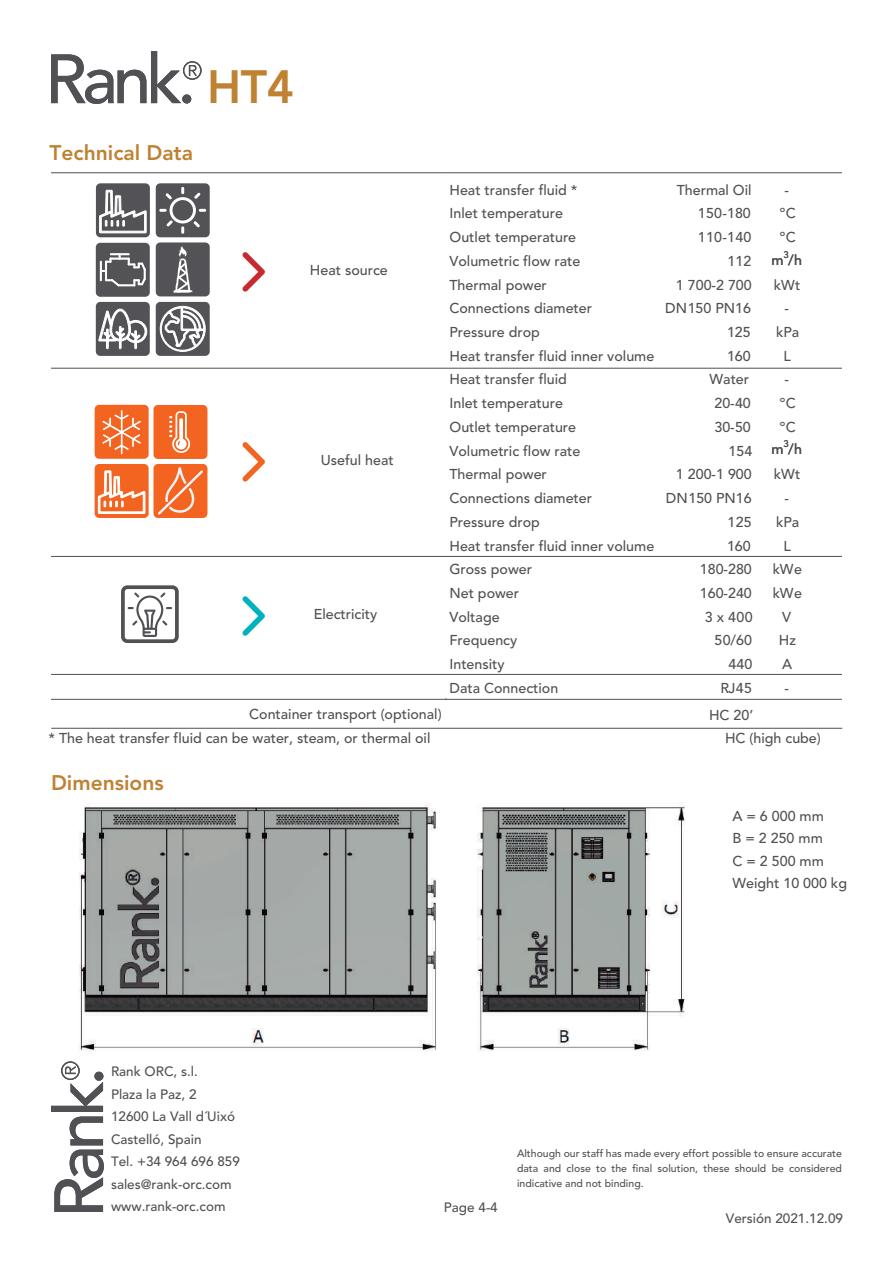
<style>
.page{position:relative;width:893px;height:1263px;background:#fff}
.page>*{position:absolute;margin:0;border:0;box-sizing:border-box;transform-origin:0 0}
.t1{font:800 46.35px "Avenir";color:#be8232}
.t2{font:800 21px "Avenir";color:#be8232}
.t3{font:500 14.25px "Avenir";color:#534f54}
.t4{font:500 14.25px/22.5px "Avenir";color:#515054}
.t5{font:500 13.5px/22.5px "Avenir";color:#515054}
.t6{font:500 10.5px/15px "Avenir";color:#515054;text-align:justify}
.t7{font:500 9.45px "Avenir";color:#534f54}
</style>
<div class="page">
<svg style="left:51px;top:51px;width:151px;height:53px"></svg>
<img style="left:79px;top:802px;width:606px;height:249px">
<svg style="left:51px;top:1061px;width:53px;height:151px"></svg>
<svg style="left:242px;top:252px;width:23px;height:40px"></svg>
<svg style="left:242px;top:442px;width:23px;height:40px"></svg>
<div style="left:96px;top:302px;width:54px;height:54px;background:#535256;border-radius:4px"></div>
<svg style="left:98px;top:309px;width:49px;height:40px"></svg>
<div style="left:156px;top:242px;width:54px;height:54px;background:#535256;border-radius:4px"></div>
<svg style="left:173px;top:246px;width:20px;height:47px"></svg>
<div style="left:96px;top:183px;width:54px;height:54px;background:#535256;border-radius:4px"></div>
<svg style="left:99px;top:173px;width:48px;height:60px"></svg>
<div style="left:96px;top:243px;width:54px;height:54px;background:#535256;border-radius:4px"></div>
<svg style="left:100px;top:253px;width:46px;height:34px"></svg>
<div style="left:156px;top:302px;width:54px;height:54px;background:#535256;border-radius:4px"></div>
<svg style="left:160px;top:306px;width:46px;height:46px"></svg>
<div style="left:156px;top:183px;width:54px;height:54px;background:#535256;border-radius:4px"></div>
<svg style="left:159px;top:187px;width:47px;height:47px"></svg>
<div style="left:95px;top:405px;width:54px;height:54px;background:#f36421;border-radius:4px"></div>
<div style="left:153px;top:405px;width:54px;height:54px;background:#f36421;border-radius:4px"></div>
<svg style="left:169px;top:411px;width:21px;height:42px"></svg>
<div style="left:153px;top:464px;width:54px;height:54px;background:#f36421;border-radius:4px"></div>
<div style="left:95px;top:464px;width:54px;height:54px;background:#f36421;border-radius:4px"></div>
<svg style="left:98px;top:409px;width:47px;height:105px"></svg>
<svg style="left:158px;top:467px;width:45px;height:48px"></svg>
<div style="left:121px;top:585px;width:58px;height:58px;border:4px solid #515054;border-radius:4px"></div>
<svg style="left:128px;top:592px;width:44px;height:45px"></svg>
<svg style="left:242px;top:596px;width:23px;height:40px"></svg>
<hr style="left:51px;top:368px;width:791px;height:1px;background:#515054">
<hr style="left:51px;top:556px;width:791px;height:1px;background:#515054">
<hr style="left:51px;top:674px;width:791px;height:1px;background:#515054">
<hr style="left:51px;top:172px;width:791px;height:1px;background:#515054">
<hr style="left:51px;top:699px;width:791px;height:1px;background:#515054">
<hr style="left:51px;top:728px;width:791px;height:1px;background:#515054">
<h1 class="t1" style="left:207px;top:60px;width:88px">HT4</h1>
<h2 class="t2" style="left:50px;top:140px;width:145px">Technical Data</h2>
<p class="t3" style="left:310px;top:262px;width:79px">Heat source</p>
<p class="t3" style="left:321px;top:452px;width:74px">Useful heat</p>
<p class="t3" style="left:314px;top:606px;width:65px">Electricity</p>
<p class="t3" style="left:249px;top:706px;width:194px">Container transport (optional)</p>
<p class="t3" style="left:48px;top:730px;width:384px">* The heat transfer fluid can be water, steam, or thermal oil</p>
<p class="t3" style="left:449px;top:182px;width:130px">Heat transfer fluid *</p>
<p class="t3" style="left:677px;top:182px;width:76px">Thermal Oil</p>
<p class="t3" style="left:785px;top:182px;width:6px">-</p>
<p class="t3" style="left:449px;top:205px;width:115px">Inlet temperature</p>
<p class="t3" style="left:698px;top:205px;width:55px">150-180</p>
<p class="t3" style="left:780px;top:205px;width:17px">ºC</p>
<p class="t3" style="left:449px;top:229px;width:128px">Outlet temperature</p>
<p class="t3" style="left:698px;top:229px;width:55px">110-140</p>
<p class="t3" style="left:780px;top:229px;width:17px">ºC</p>
<p class="t3" style="left:449px;top:253px;width:132px">Volumetric flow rate</p>
<p class="t3" style="left:727px;top:253px;width:25px">112</p>
<p class="t7" style="left:783px;top:249px;width:7px">3</p>
<p class="t3" style="left:772px;top:252px;width:32px">m/h</p>
<p class="t3" style="left:449px;top:276px;width:99px">Thermal power</p>
<p class="t3" style="left:676px;top:276px;width:77px">1 700-2 700</p>
<p class="t3" style="left:774px;top:276px;width:28px">kWt</p>
<p class="t3" style="left:449px;top:300px;width:144px">Connections diameter</p>
<p class="t3" style="left:665px;top:300px;width:87px">DN150 PN16</p>
<p class="t3" style="left:785px;top:300px;width:6px">-</p>
<p class="t3" style="left:449px;top:324px;width:92px">Pressure drop</p>
<p class="t3" style="left:727px;top:324px;width:25px">125</p>
<p class="t3" style="left:776px;top:324px;width:24px">kPa</p>
<p class="t3" style="left:449px;top:348px;width:206px">Heat transfer fluid inner volume</p>
<p class="t3" style="left:727px;top:348px;width:25px">160</p>
<p class="t3" style="left:783px;top:348px;width:9px">L</p>
<p class="t3" style="left:449px;top:371px;width:119px">Heat transfer fluid</p>
<p class="t3" style="left:710px;top:371px;width:41px">Water</p>
<p class="t3" style="left:785px;top:371px;width:6px">-</p>
<p class="t3" style="left:449px;top:395px;width:115px">Inlet temperature</p>
<p class="t3" style="left:714px;top:395px;width:38px">20-40</p>
<p class="t3" style="left:780px;top:395px;width:17px">ºC</p>
<p class="t3" style="left:449px;top:419px;width:128px">Outlet temperature</p>
<p class="t3" style="left:714px;top:419px;width:38px">30-50</p>
<p class="t3" style="left:780px;top:419px;width:17px">ºC</p>
<p class="t3" style="left:449px;top:442px;width:132px">Volumetric flow rate</p>
<p class="t3" style="left:729px;top:442px;width:25px">154</p>
<p class="t7" style="left:783px;top:439px;width:7px">3</p>
<p class="t3" style="left:771px;top:441px;width:32px">m/h</p>
<p class="t3" style="left:449px;top:466px;width:99px">Thermal power</p>
<p class="t3" style="left:676px;top:466px;width:77px">1 200-1 900</p>
<p class="t3" style="left:774px;top:466px;width:28px">kWt</p>
<p class="t3" style="left:449px;top:490px;width:144px">Connections diameter</p>
<p class="t3" style="left:666px;top:490px;width:87px">DN150 PN16</p>
<p class="t3" style="left:785px;top:490px;width:6px">-</p>
<p class="t3" style="left:449px;top:514px;width:92px">Pressure drop</p>
<p class="t3" style="left:727px;top:514px;width:26px">125</p>
<p class="t3" style="left:776px;top:514px;width:24px">kPa</p>
<p class="t3" style="left:449px;top:537px;width:206px">Heat transfer fluid inner volume</p>
<p class="t3" style="left:727px;top:537px;width:25px">160</p>
<p class="t3" style="left:783px;top:537px;width:9px">L</p>
<p class="t3" style="left:449px;top:561px;width:84px">Gross power</p>
<p class="t3" style="left:700px;top:561px;width:54px">180-280</p>
<p class="t3" style="left:773px;top:561px;width:31px">kWe</p>
<p class="t3" style="left:449px;top:585px;width:71px">Net power</p>
<p class="t3" style="left:700px;top:585px;width:54px">160-240</p>
<p class="t3" style="left:773px;top:585px;width:31px">kWe</p>
<p class="t3" style="left:449px;top:608px;width:52px">Voltage</p>
<p class="t3" style="left:705px;top:608px;width:49px">3 x 400</p>
<p class="t3" style="left:782px;top:608px;width:10px">V</p>
<p class="t3" style="left:449px;top:632px;width:69px">Frequency</p>
<p class="t3" style="left:714px;top:632px;width:39px">50/60</p>
<p class="t3" style="left:779px;top:632px;width:19px">Hz</p>
<p class="t3" style="left:449px;top:656px;width:57px">Intensity</p>
<p class="t3" style="left:728px;top:656px;width:25px">440</p>
<p class="t3" style="left:782px;top:656px;width:12px">A</p>
<p class="t3" style="left:449px;top:680px;width:110px">Data Connection</p>
<p class="t3" style="left:720px;top:680px;width:33px">RJ45</p>
<p class="t3" style="left:785px;top:680px;width:6px">-</p>
<p class="t3" style="left:709px;top:707px;width:46px">HC 20’</p>
<p class="t3" style="left:725px;top:730px;width:97px">HC (high cube)</p>
<h2 class="t2" style="left:51px;top:770px;width:114px">Dimensions</h2>
<p class="t4" style="left:732px;top:805px;width:116px">A = 6 000 mm<br>B = 2 250 mm<br>C = 2 500 mm<br>Weight 10 000 kg</p>
<p class="t5" style="left:111px;top:1060px;width:130px">Rank ORC, s.l.<br>Plaza la Paz, 2<br>12600 La Vall d´Uixó<br>Castelló, Spain<br>Tel. +34 964 696 859 sales@rank-orc.com www.rank-orc.com</p>
<p class="t5" style="left:444px;top:1196px;width:55px">Page 4-4</p>
<p class="t6" style="left:517px;top:1146px;width:326px">Although our staff has made every effort possible to ensure accurate data and close to the final solution, these should be considered indicative and not binding.</p>
<p class="t5" style="left:726px;top:1207px;width:119px">Versión 2021.12.09</p>
</div>
